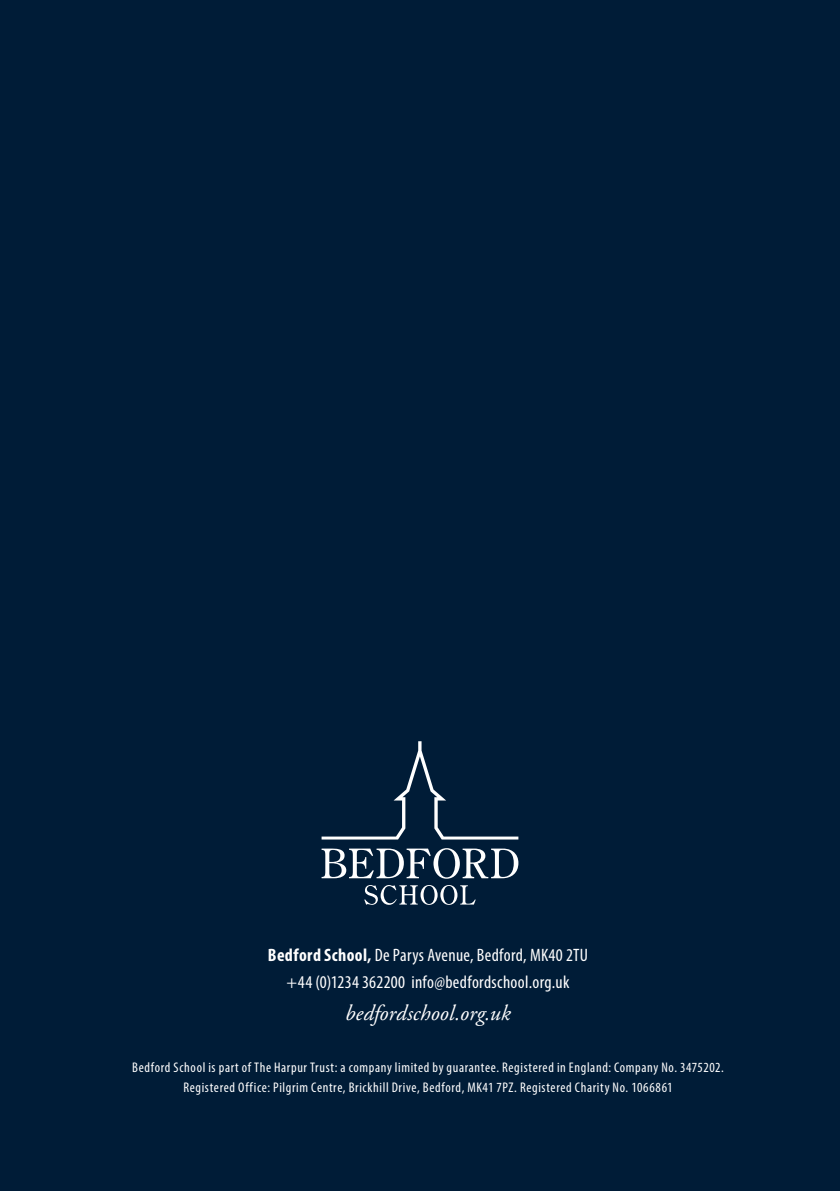
<style>
.page{position:relative;width:840px;height:1191px;background:#fff}
.page>*{position:absolute;margin:0;border:0;box-sizing:border-box;transform-origin:0 0}
.t1{font:italic 22px "Adobe Garamond Pro";letter-spacing:.005em;color:#fff}
.t2{font:condensed 18px/26.6px "Myriad Pro";letter-spacing:.02em;color:#fff;text-align:center}
.t3{font:condensed 14px/20px "Myriad Pro";letter-spacing:.045em;color:#fff;text-align:center}
.s1{font-weight:700}
</style>
<div class="page">
<div style="left:0;top:0;width:839px;height:1191px;background:#001c37"></div>
<svg style="left:321px;top:741px;width:197px;height:98px"></svg>
<svg style="left:321px;top:848px;width:197px;height:30px"></svg>
<svg style="left:364px;top:885px;width:111px;height:20px"></svg>
<p class="t2" style="left:268px;top:941px;width:321px"><span class="s1">Bedford School,</span> De Parys Avenue, Bedford, MK40 2TU +44 (0)1234 362200 info@bedfordschool.org.uk</p>
<h1 class="t1" style="left:345px;top:999px;width:167px">bedfordschool.org.uk</h1>
<p class="t3" style="left:132px;top:1057px;width:592px">Bedford School is part of The Harpur Trust: a company limited by guarantee. Registered in England: Company No. 3475202.<br>Registered Office: Pilgrim Centre, Brickhill Drive, Bedford, MK41 7PZ. Registered Charity No. 1066861</p>
</div>
